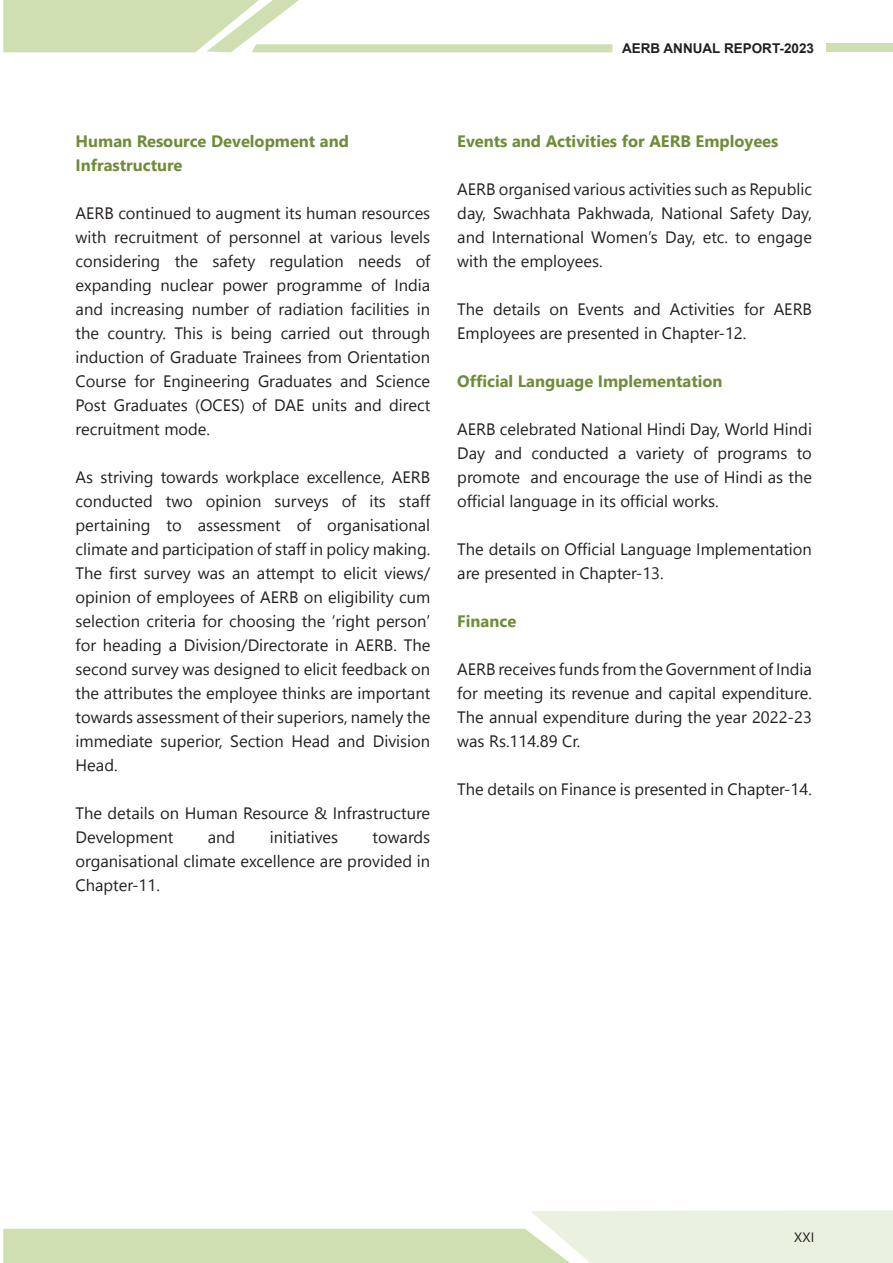
<style>
.page{position:relative;width:893px;height:1263px;background:#fff}
.page>*{position:absolute;margin:0;border:0;box-sizing:border-box;transform-origin:0 0}
.Body_Text_11{font:16.5px/24px "Nirmala UI";color:#231f20;text-align:justify}
.Executve_Summary_Sub{font:700 16.5px "Nirmala UI";color:#708b39}
.Exeutive_Summary{font:700 16.5px/24px "Nirmala UI";color:#708b39}
.t1{font:700 13.5px "Arial";color:#231f20}
.t2{font:13.5px "Nirmala UI";color:#231f20}
</style>
<div class="page">
<svg style="left:3px;top:1210px;width:890px;height:53px"></svg>
<div style="left:826px;top:44px;width:67px;height:8px;background:#d0dfb2"></div>
<svg style="left:3px;top:0;width:609px;height:52px"></svg>
<p class="t1" style="left:622px;top:39px;width:194px">AERB ANNUAL REPORT-2023</p>
<p class="Exeutive_Summary" style="left:76px;top:128px;width:275px">Human Resource Development and<br>Infrastructure</p>
<p class="Body_Text_11" style="left:76px;top:200px;width:356px">AERB continued to augment its human resources with recruitment of personnel at various levels considering the safety regulation needs of expanding nuclear power programme of India and increasing number of radiation facilities in the country. This is being carried out through induction of Graduate Trainees from Orientation Course for Engineering Graduates and Science Post Graduates (OCES) of DAE units and direct recruitment mode.</p>
<p class="Body_Text_11" style="left:76px;top:464px;width:356px">As striving towards workplace excellence, AERB conducted two opinion surveys of its staff pertaining to assessment of organisational climate and participation of staff in policy making.<br>The first survey was an attempt to elicit views/ opinion of employees of AERB on eligibility cum selection criteria for choosing the ‘right person’ for heading a Division/Directorate in AERB. The second survey was designed to elicit feedback on the attributes the employee thinks are important towards assessment of their superiors, namely the immediate superior, Section Head and Division Head.</p>
<p class="Body_Text_11" style="left:76px;top:800px;width:356px">The details on Human Resource &amp; Infrastructure<br>Development</p>
<p class="Body_Text_11" style="left:76px;top:824px;width:356px;text-indent:297px">towards organisational climate excellence are provided in Chapter-11.</p>
<p class="Body_Text_11" style="left:208px;top:824px;width:29px">and</p>
<p class="Body_Text_11" style="left:270px;top:824px;width:70px">initiatives</p>
<p class="Executve_Summary_Sub" style="left:457px;top:128px;width:323px">Events and Activities for AERB Employees</p>
<p class="Body_Text_11" style="left:457px;top:176px;width:356px">AERB organised various activities such as Republic day, Swachhata Pakhwada, National Safety Day, and International Women’s Day, etc. to engage with the employees.</p>
<p class="Body_Text_11" style="left:457px;top:296px;width:356px">The details on Events and Activities for AERB<br>Employees are presented in Chapter-12.</p>
<p class="Executve_Summary_Sub" style="left:457px;top:368px;width:267px">Official Language Implementation</p>
<p class="Body_Text_11" style="left:457px;top:416px;width:356px">AERB celebrated National Hindi Day, World Hindi Day and conducted a variety of programs to promote and encourage the use of Hindi as the official language in its official works.</p>
<p class="Body_Text_11" style="left:457px;top:536px;width:356px">The details on Official Language Implementation are presented in Chapter-13.</p>
<p class="Executve_Summary_Sub" style="left:457px;top:608px;width:60px">Finance</p>
<p class="Body_Text_11" style="left:457px;top:656px;width:356px">AERB receives funds from the Government of India for meeting its revenue and capital expenditure.<br>The annual expenditure during the year 2022-23 was Rs.114.89 Cr.</p>
<p class="Body_Text_11" style="left:457px;top:776px;width:356px">The details on Finance is presented in Chapter-14.</p>
<p class="t2" style="left:794px;top:1226px;width:22px">XXI</p>
</div>
